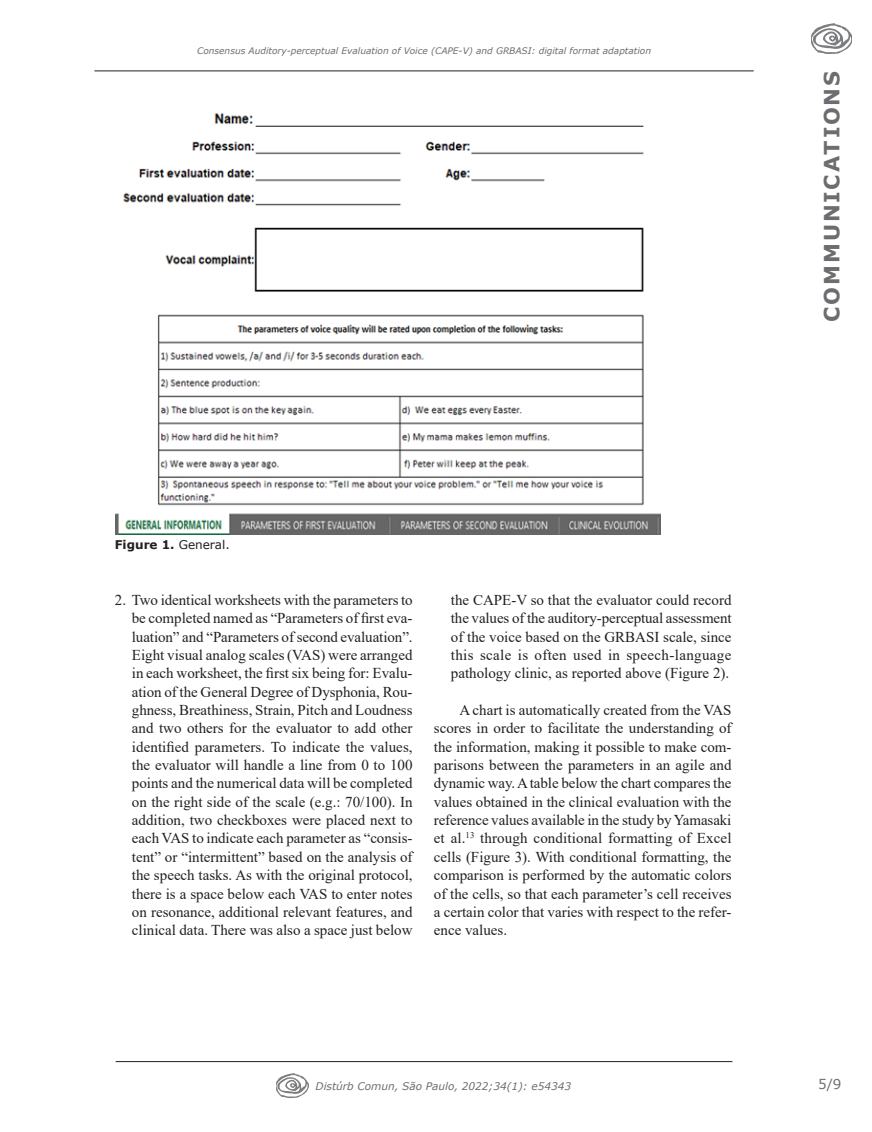
<style>
.page{position:relative;width:872px;height:1132px;background:#fff}
.page>*{position:absolute;margin:0;border:0;box-sizing:border-box;transform-origin:0 0}
.t1{font:700 21px "Verdana";letter-spacing:.095em;color:#6c6d70}
.Corpo_do_texto_ing{font:15px/18.3px "Times New Roman";color:#231f20;text-align:justify}
.t2{font:13.5px "Verdana";color:#6c6d70}
.Tabelas_e_Gráficos{font:700 12px "Verdana";color:#231f20}
.t3{font:italic 10.5px "Verdana";color:#6c6d70}
.t4{font:italic 9px "Verdana";color:#6c6d70}
.s1{font-weight:400}
</style>
<div class="page">
<hr style="left:94px;top:70px;width:659px;height:1px;background:#231f20">
<img style="left:811px;top:24px;width:40px;height:29px">
<hr style="left:116px;top:1060px;width:616px;height:1px;background:#231f20">
<img style="left:276px;top:1073px;width:32px;height:23px">
<img style="left:115px;top:113px;width:545px;height:421px">
<p class="t4" style="left:197px;top:44px;width:455px">Consensus Auditory-perceptual Evaluation of Voice (CAPE-V) and GRBASI: digital format adaptation</p>
<h1 class="t1" style="left:817px;top:322px;width:253px;rotate:-90deg">COMMUNICATIONS</h1>
<p class="Tabelas_e_Gráficos" style="left:115px;top:536px;width:116px">Figure 1. <span class="s1">General.</span></p>
<p class="Corpo_do_texto_ing" style="left:132px;top:590px;width:282px;text-indent:-17px">2. Two identical worksheets with the parameters to be completed named as “Parameters of first eva&shy;luation” and “Parameters of second evaluation”.<br>Eight visual analog scales (VAS) were arranged in each worksheet, the first six being for: Evalu&shy;ation of the General Degree of Dysphonia, Rou&shy;ghness, Breathiness, Strain, Pitch and Loudness and two others for the evaluator to add other identified parameters. To indicate the values, the evaluator will handle a line from 0 to 100 points and the numerical data will be completed on the right side of the scale (e.g.: 70/100). In addition, two checkboxes were placed next to each VAS to indicate each parameter as “consis&shy;tent” or “intermittent” based on the analysis of the speech tasks. As with the original protocol, there is a space below each VAS to enter notes on resonance, additional relevant features, and clinical data. There was also a space just below</p>
<p class="Corpo_do_texto_ing" style="left:451px;top:590px;width:282px">the CAPE-V so that the evaluator could record the values of the auditory-perceptual assessment of the voice based on the GRBASI scale, since this scale is often used in speech-language pathology clinic, as reported above (Figure 2).</p>
<p class="Corpo_do_texto_ing" style="left:434px;top:700px;width:299px;text-indent:26px">A chart is automatically created from the VAS scores in order to facilitate the understanding of the information, making it possible to make com&shy;parisons between the parameters in an agile and dynamic way. A table below the chart compares the values obtained in the clinical evaluation with the reference values available in the study by Yamasaki et al.<sup>13</sup> through conditional formatting of Excel cells (Figure 3). With conditional formatting, the comparison is performed by the automatic colors of the cells, so that each parameter’s cell receives a certain color that varies with respect to the refer&shy;ence values.</p>
<p class="t3" style="left:315px;top:1078px;width:257px">Distúrb Comun, São Paulo, 2022;34(1): e54343</p>
<p class="t2" style="left:818px;top:1074px;width:25px">5/9</p>
</div>
